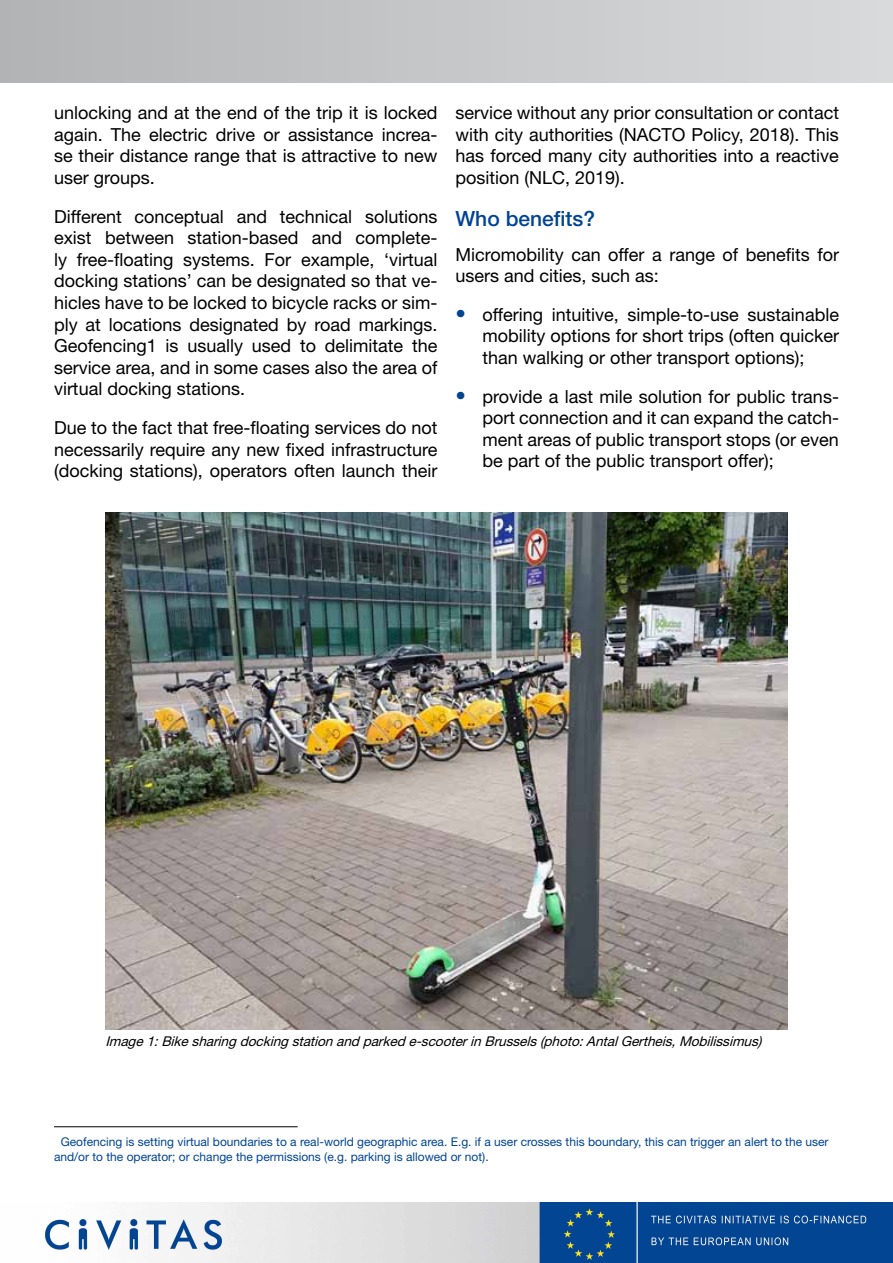
<style>
.page{position:relative;width:893px;height:1263px;background:#fff}
.page>*{position:absolute;margin:0;border:0;box-sizing:border-box;transform-origin:0 0}
.t1{font:500 21px "Helvetica Neue LT Pro";color:#004494}
.t2{font:18px/21.6px "Helvetica Neue LT Pro";color:#000;text-align:justify}
.t3{font:italic 13.5px "Helvetica Neue LT Pro";color:#000}
.t4{font:12px/14.4px "Helvetica Neue LT Pro";color:#004494}
.s1{font-size:21px;color:#004494}
</style>
<div class="page">
<div style="left:0;top:0;width:893px;height:82px;background:linear-gradient(to right,#b2b3b5,#d9dadb)"></div>
<hr style="left:54px;top:1126px;width:244px;height:1px;background:#000">
<img style="left:105px;top:512px;width:683px;height:517px">
<img style="left:45px;top:1203px;width:848px;height:60px">
<p class="t2" style="left:54px;top:102px;width:385px">unlocking and at the end of the trip it is locked again. The electric drive or assistance increa&shy;se their distance range that is attractive to new user groups.</p>
<p class="t2" style="left:54px;top:205px;width:385px">Different conceptual and technical solutions exist between station-based and complete&shy;ly free-floating systems. For example, ‘virtual docking stations’ can be designated so that ve&shy;hicles have to be locked to bicycle racks or sim&shy;ply at locations designated by road markings.<br>Geofencing1 is usually used to delimitate the service area, and in some cases also the area of virtual docking stations.</p>
<p class="t2" style="left:54px;top:417px;width:385px">Due to the fact that free-floating services do not necessarily require any new fixed infrastructure (docking stations), operators often launch their</p>
<p class="t2" style="left:455px;top:102px;width:385px">service without any prior consultation or contact with city authorities (NACTO Policy, 2018). This has forced many city authorities into a reactive position (NLC, 2019).</p>
<p class="t1" style="left:455px;top:206px;width:141px">Who benefits?</p>
<p class="t2" style="left:455px;top:243px;width:385px">Micromobility can offer a range of benefits for users and cities, such as:</p>
<p class="t2" style="left:482px;top:303px;width:358px;text-indent:-27px"><span class="s1">•</span> offering intuitive, simple-to-use sustainable mobility options for short trips (often quicker than walking or other transport options);</p>
<p class="t2" style="left:482px;top:385px;width:358px;text-indent:-27px"><span class="s1">•</span> provide a last mile solution for public trans&shy;port connection and it can expand the catch&shy;ment areas of public transport stops (or even be part of the public transport offer);</p>
<p class="t3" style="left:105px;top:1033px;width:658px">I mage1:Bikesharingdockingstationand parked e-scooterinBrussels(photo:AntalGertheis,Mobilissimus)</p>
<p class="t4" style="left:54px;top:1134px;width:776px;text-indent:7px">Geofencing is setting virtual boundaries to a real-world geographic area. E.g. if a user crosses this boundary, this can trigger an alert to the user and/or to the operator; or change the permissions (e.g. parking is allowed or not).</p>
</div>
